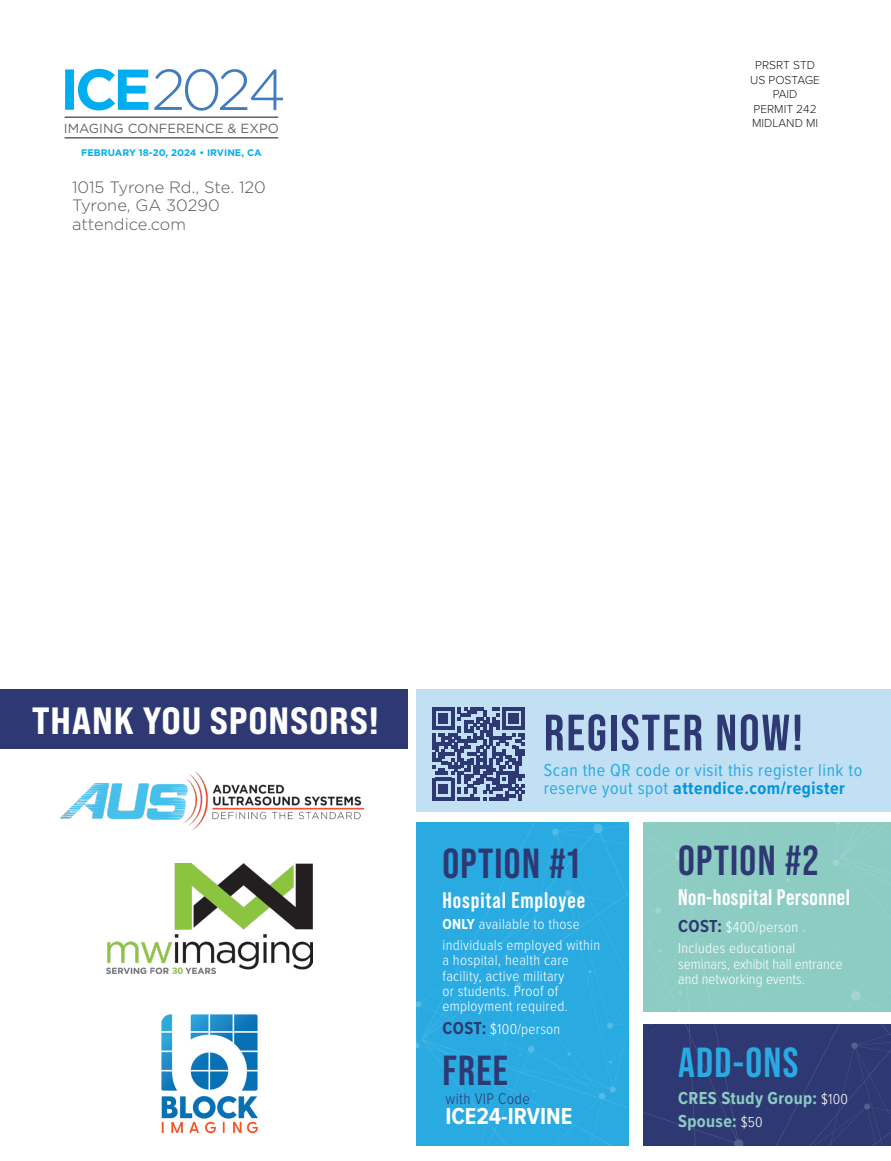
<style>
.page{position:relative;width:891px;height:1161px;background:#fff}
.page>*{position:absolute;margin:0;border:0;box-sizing:border-box;transform-origin:0 0}
.t1{font:300 57.45px "Gotham";color:#437bbf}
.t2{font:700 51px "Bebas Neue Pro";letter-spacing:.04em;color:#2e3973}
.t3{font:700 42px "Bebas Neue Pro";letter-spacing:.03em;color:#2e3973}
.t4{font:700 42px "Bebas Neue Pro";letter-spacing:.03em;color:#29abe2}
.t5{font:37.95px "Bebas Neue Pro Exp Eb";letter-spacing:.02em;color:#fff}
.t6{font:700 24px "Proxima Nova Cond";color:#fff}
.t7{font:700 22.5px "Bebas Neue Pro";letter-spacing:.02em;color:#fff}
.t8{font:700 22.5px "Bebas Neue Pro";letter-spacing:.04em;color:#fff}
.t9{font:18px/18px "Proxima Nova Cond";letter-spacing:.03em;color:#29abe2}
.t10{font:700 18px "Proxima Nova Cond";letter-spacing:.02em;color:#8dccc3}
.t11{font:300 16.35px "Gotham";color:#57585a}
.t12{font:300 16.05px "Proxima Nova Cond";letter-spacing:.02em;color:#2e3973}
.t13{font:300 15px/15.5px "Proxima Nova Cond";letter-spacing:.02em;color:#fff}
.t14{font:300 15px/15.5px "Proxima Nova Cond";color:#fff}
.t15{font:13.2px "Gotham";color:#666668}
.t16{font:300 12px "Proxima Nova";color:#231f20}
.t17{font:700 9.6px "Gotham";color:#00aeef}
.s1{font-weight:700;color:#00aeef}
.s2{font-weight:700;color:#0095d9}
.s3{font-weight:700}
.s4{font-weight:700;font-size:18px;color:#2e3973}
.s5{font-weight:300;font-size:15px;color:#fff}
</style>
<div class="page">
<hr style="left:65px;top:138px;width:213px;height:1px;background:#231f20">
<hr style="left:65px;top:117px;width:213px;height:1px;background:#231f20">
<div style="left:0;top:690px;width:407px;height:59px;background:#2e3973"></div>
<img style="left:60px;top:771px;width:303px;height:59px">
<img style="left:107px;top:864px;width:205px;height:109px">
<svg style="left:416px;top:689px;width:475px;height:457px;background:#71b1cf"></svg>
<img style="left:161px;top:1014px;width:97px;height:120px">
<p class="t1" style="left:60px;top:53px;width:228px"><span class="s1">ICE</span>2024</p>
<p class="t15" style="left:64px;top:120px;width:217px">IMAGING CONFERENCE &amp; EXPO</p>
<p class="t17" style="left:81px;top:146px;width:182px">FEBRUARY 18-20, 2024 • IRVINE, CA</p>
<p class="t11" style="left:72px;top:176px;width:195px">1015 Tyrone Rd., Ste. 120</p>
<p class="t11" style="left:72px;top:195px;width:149px">Tyrone, GA 30290</p>
<p class="t11" style="left:72px;top:213px;width:116px">attendice.com</p>
<p class="t16" style="left:755px;top:56px;width:61px">PRSRT STD</p>
<p class="t16" style="left:750px;top:71px;width:71px">US POSTAGE</p>
<p class="t16" style="left:773px;top:85px;width:26px">PAID</p>
<p class="t16" style="left:754px;top:100px;width:65px">PERMIT 242</p>
<p class="t16" style="left:752px;top:114px;width:68px">MIDLAND MI</p>
<h1 class="t5" style="left:32px;top:697px;width:349px">THANK YOU SPONSORS!</h1>
<p class="t2" style="left:544px;top:704px;width:261px">REGISTER NOW!</p>
<p class="t9" style="left:544px;top:760px;width:320px">Scan the QR code or visit this register link to reserve yout spot <span class="s2">attendice.com/register</span></p>
<p class="t3" style="left:443px;top:839px;width:138px">OPTION #1</p>
<p class="t8" style="left:443px;top:887px;width:144px">Hospital Employee</p>
<p class="t13" style="left:443px;top:912px;width:159px;line-height:21px"><span class="s3">ONLY</span> available to those individuals employed within</p>
<p class="t13" style="left:443px;top:952px;width:128px">a hospital, health care</p>
<p class="t13" style="left:443px;top:967px;width:127px">facility, active military or students. Proof of employment required.</p>
<p class="t13" style="left:443px;top:1020px;width:119px"><span class="s4">COST:</span> $100/person</p>
<p class="t3" style="left:443px;top:1046px;width:67px">FREE</p>
<p class="t12" style="left:446px;top:1086px;width:86px">with VIP Code</p>
<p class="t6" style="left:446px;top:1099px;width:128px">ICE24-IRVINE</p>
<p class="t3" style="left:678px;top:837px;width:142px">OPTION #2</p>
<p class="t7" style="left:678px;top:885px;width:173px">Non-hospital Personnel</p>
<p class="t13" style="left:678px;top:919px;width:122px"><span class="s4">COST:</span> $400/person</p>
<p class="t14" style="left:678px;top:940px;width:166px">Includes educational seminars, exhibit hall entrance and networking events.</p>
<p class="t4" style="left:678px;top:1039px;width:122px">ADD-ONS</p>
<p class="t10" style="left:678px;top:1085px;width:171px">CRES Study Group: <span class="s5">$100</span></p>
<p class="t10" style="left:678px;top:1107px;width:86px">Spouse: <span class="s5">$50</span></p>
</div>
